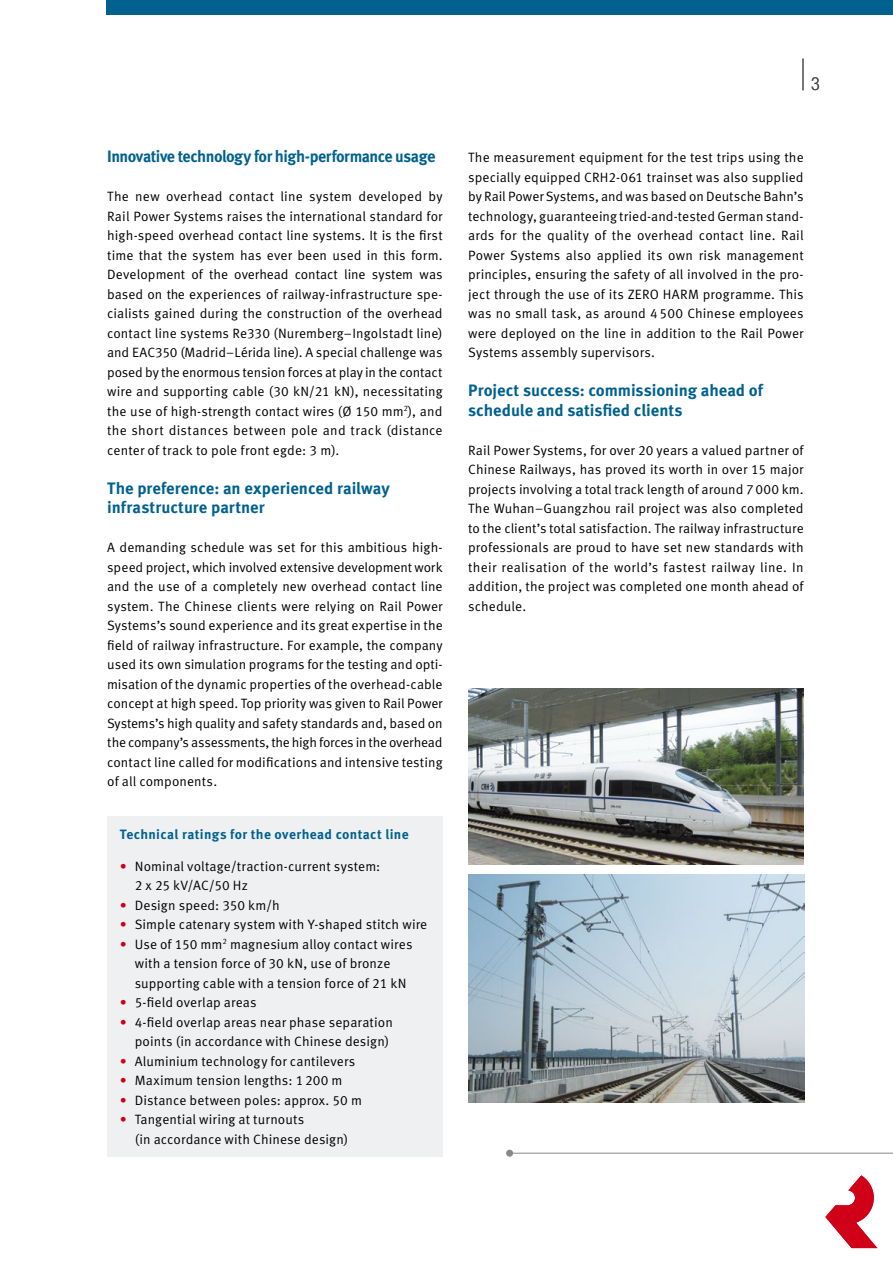
<style>
.page{position:relative;width:893px;height:1263px;background:#fff}
.page>*{position:absolute;margin:0;border:0;box-sizing:border-box;transform-origin:0 0}
.t1{font:300 condensed 18px "Helvetica Neue LT Std";color:#4b4b4d}
.t2{font:700 16.5px/19.5px "Meta Pro";color:#00618e}
.t3{font:700 16.5px "Meta Pro";letter-spacing:-.025em;color:#00618e;scale:.96 1}
.t4{font:13.5px/19.5px "Meta Pro";letter-spacing:.01em;color:#000;text-align:justify}
.t5{font:700 13.5px "Meta Pro";letter-spacing:.03em;color:#00618e}
.s1{color:#d10019}
</style>
<div class="page">
<img style="left:468px;top:689px;width:336px;height:175px">
<img style="left:468px;top:874px;width:336px;height:228px">
<div style="left:106px;top:0;width:787px;height:15px;background:#00618e"></div>
<svg style="left:825px;top:1175px;width:52px;height:73px"></svg>
<hr style="left:803px;top:58px;width:1px;height:32px;background:#4b4b4d">
<div style="left:107px;top:816px;width:336px;height:341px;background:#eff0f1"></div>
<hr style="left:510px;top:1153px;width:383px;height:1px;background:#87888a">
<div style="left:506px;top:1150px;width:7px;height:7px;background:#87888a;border-radius:50%"></div>
<p class="t3" style="left:107px;top:146px;width:344px">Innovative technology for high-performance usage</p>
<p class="t4" style="left:107px;top:187px;width:337px">The new overhead contact line system developed by Rail Power Systems raises the international standard for high-speed overhead contact line systems. It is the first time that the system has ever been used in this form.<br>D evelopment of the overhead contact line system was based on the experiences of railway-infrastructure spe&shy;cialists gained during the construction of the overhead contact line systems Re330 (N uremberg–I ngolstadt line) and EAC350 (Madrid–Lérida line). A special challenge was posed by the enormous tension forces at play in the contact wire and supporting cable (30 kN/21 kN), necessitating the use of high-strength contact wires (Ø 150 mm<sup>2</sup>), and the short distances between pole and track (distance center of track to pole front egde: 3 m).</p>
<p class="t2" style="left:107px;top:479px;width:284px">The preference: an experienced railway infrastructure partner</p>
<p class="t4" style="left:107px;top:538px;width:337px">A demanding schedule was set for this ambitious high&shy;speed project, which involved extensive development work and the use of a completely new overhead contact line system. The Chinese clients were relying on Rail Power Systems’s sound experience and its great expertise in the field of railway infrastructure. For example, the company used its own simulation programs for the testing and opti&shy;misation of the dynamic properties of the overhead-cable concept at high speed. Top priority was given to Rail Power Systems’s high quality and safety standards and, based on the company’s assessments, the high forces in the overhead contact line called for modifications and intensive testing of all components.</p>
<p class="t5" style="left:120px;top:825px;width:290px">Technical ratings for the overhead contact line</p>
<p class="t4" style="left:135px;top:857px;width:247px;text-indent:-15px"><span class="s1">•</span> N ominal voltage/traction-current system:<br>2 x 25 kV/AC/50 Hz</p>
<p class="t4" style="left:120px;top:896px;width:162px"><span class="s1">•</span> Design speed: 350 km/h</p>
<p class="t4" style="left:120px;top:915px;width:309px"><span class="s1">•</span> Simple catenary system with Y-shaped stitch wire</p>
<p class="t4" style="left:120px;top:935px;width:294px;text-align:center"><span class="s1">•</span> Use of 150 mm<sup>2</sup> magnesium alloy contact wires with a tension force of 30 kN , use of bronze supporting cable with a tension force of 21 kN</p>
<p class="t4" style="left:120px;top:993px;width:138px"><span class="s1">•</span> 5-field overlap areas</p>
<p class="t4" style="left:120px;top:1013px;width:274px;text-align:right"><span class="s1">•</span> 4-field overlap areas near phase separation points (in accordance with Chinese design)</p>
<p class="t4" style="left:120px;top:1052px;width:237px"><span class="s1">•</span> Aluminium technology for cantilevers</p>
<p class="t4" style="left:120px;top:1071px;width:224px"><span class="s1">•</span> Maximum tension lengths: 1200 m</p>
<p class="t4" style="left:120px;top:1091px;width:244px"><span class="s1">•</span> Distance between poles: approx. 50 m</p>
<p class="t4" style="left:135px;top:1110px;width:215px;text-indent:-15px"><span class="s1">•</span> Tangential wiring at turnouts<br>(in accordance with Chinese design)</p>
<h1 class="t1" style="left:811px;top:73px;width:10px">3</h1>
<p class="t4" style="left:468px;top:148px;width:337px">The measurement equipment for the test trips using the specially equipped CRH2-061 trainset was also supplied by Rail Power Systems, and was based on Deutsche Bahn’s technology, guaranteeing tried-and-tested German stand&shy;ards for the quality of the overhead contact line. Rail Power Systems also applied its own risk management principles, ensuring the safety of all involved in the pro&shy;ject through the use of its ZERO HARM</p>
<p class="t4" style="left:468px;top:285px;width:337px;text-indent:235px">programme. This was no small task, as around 4500 Chinese employees were deployed on the line in addition to the Rail Power Systems assembly supervisors.</p>
<p class="t2" style="left:468px;top:381px;width:296px">Project success: commissioning ahead of schedule and satisfied clients</p>
<p class="t4" style="left:468px;top:441px;width:337px">Rail Power Systems, for over 20 years a valued partner of Chinese Railways, has proved its worth in over 15 major projects involving a total track length of around 7000 km.<br>The Wuhan–Guangzhou rail project was also completed to the client’s total satisfaction. The railway infrastructure professionals are proud to have set new standards with their realisation of the world’s fastest railway line. I n addition, the project was completed one month ahead of schedule.</p>
</div>
